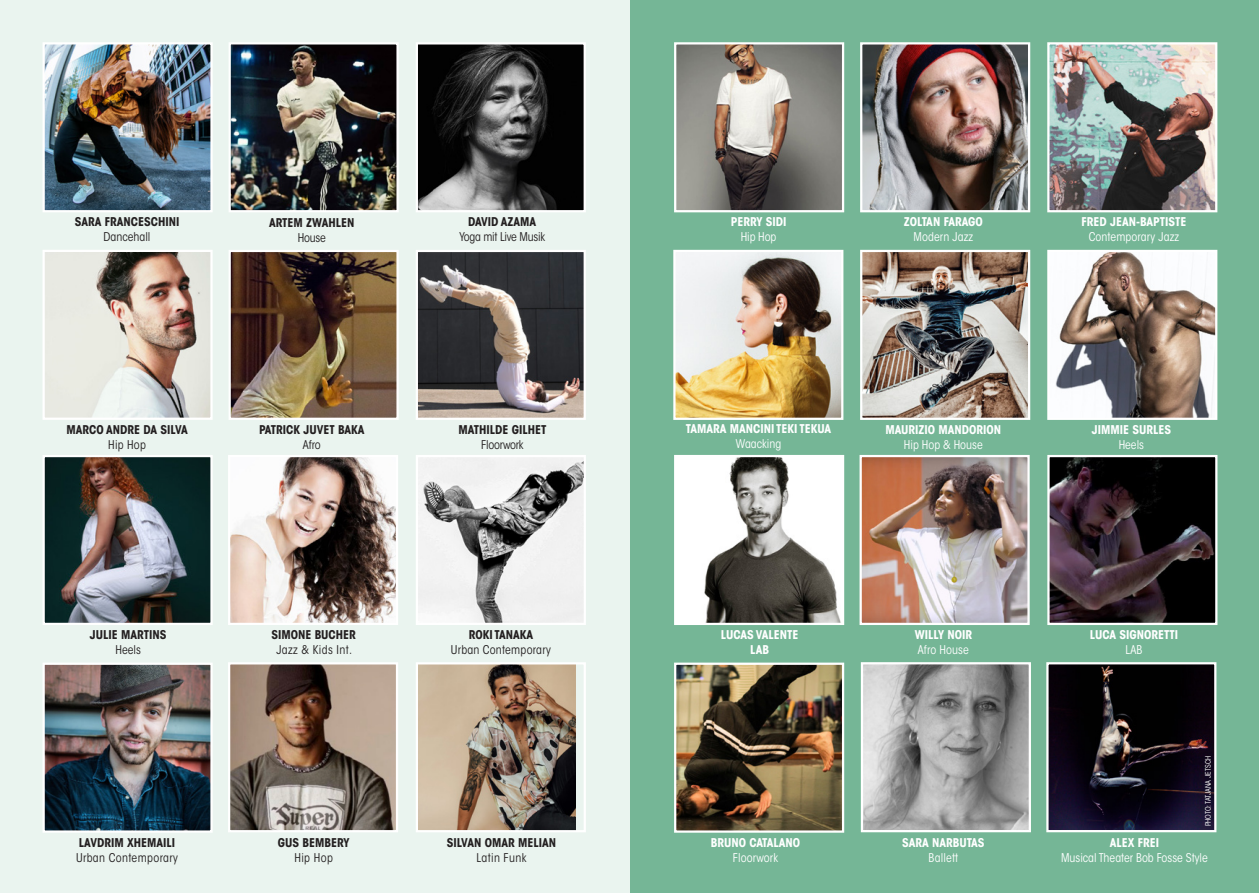
<style>
.page{position:relative;width:1259px;height:893px;background:#fff}
.page>*{position:absolute;margin:0;border:0;box-sizing:border-box;transform-origin:0 0}
.t1{font:700 condensed 12px/15px "ITC Avant Garde Std";color:#fff;text-align:center}
.t2{font:700 condensed 12px "ITC Avant Garde Std";color:#231f20}
.t3{font:condensed 12px "ITC Avant Garde Std";color:#fff}
.t4{font:condensed 12px "ITC Avant Garde Std";letter-spacing:.02em;color:#231f20}
.t5{font:condensed 12px "ITC Avant Garde Std";letter-spacing:-.02em;color:#231f20}
.t6{font:condensed 12px "ITC Avant Garde Std";color:#231f20}
.t7{font:condensed 7.5px "ITC Avant Garde Std";letter-spacing:.01em;color:#fff}
</style>
<div class="page">
<div style="left:629px;top:0;width:630px;height:893px;background:#75b696"></div>
<div style="left:0;top:0;width:629px;height:893px;background:#eaf4ef"></div>
<img style="left:231px;top:458px;width:164px;height:164px">
<div style="left:228px;top:455px;width:170px;height:170px;border:2px solid #fff"></div>
<img style="left:862px;top:458px;width:164px;height:164px">
<div style="left:859px;top:455px;width:170px;height:170px;border:2px solid #fff"></div>
<img style="left:1049px;top:665px;width:164px;height:164px">
<div style="left:1046px;top:662px;width:170px;height:170px;border:2px solid #fff"></div>
<img style="left:231px;top:665px;width:164px;height:164px">
<div style="left:228px;top:662px;width:170px;height:170px;border:2px solid #fff"></div>
<img style="left:419px;top:665px;width:156px;height:164px">
<div style="left:416px;top:662px;width:170px;height:170px;border:2px solid #fff"></div>
<img style="left:419px;top:461px;width:164px;height:161px">
<div style="left:416px;top:455px;width:170px;height:170px;border:2px solid #fff"></div>
<img style="left:1050px;top:458px;width:164px;height:164px">
<div style="left:1047px;top:455px;width:170px;height:170px;border:2px solid #fff"></div>
<img style="left:46px;top:458px;width:164px;height:164px">
<div style="left:43px;top:455px;width:170px;height:170px;border:2px solid #fff"></div>
<img style="left:677px;top:458px;width:164px;height:164px">
<div style="left:674px;top:455px;width:170px;height:170px;border:2px solid #fff"></div>
<img style="left:864px;top:665px;width:164px;height:164px">
<div style="left:861px;top:662px;width:170px;height:170px;border:2px solid #fff"></div>
<img style="left:46px;top:45px;width:164px;height:164px">
<div style="left:43px;top:42px;width:170px;height:170px;border:2px solid #fff"></div>
<img style="left:677px;top:45px;width:164px;height:164px">
<div style="left:674px;top:42px;width:170px;height:170px;border:2px solid #fff"></div>
<img style="left:46px;top:666px;width:164px;height:164px">
<div style="left:43px;top:663px;width:170px;height:170px;border:2px solid #fff"></div>
<img style="left:677px;top:666px;width:164px;height:164px">
<div style="left:674px;top:663px;width:170px;height:170px;border:2px solid #fff"></div>
<img style="left:232px;top:253px;width:164px;height:164px">
<div style="left:229px;top:250px;width:170px;height:170px;border:2px solid #fff"></div>
<img style="left:232px;top:45px;width:164px;height:164px">
<div style="left:229px;top:42px;width:170px;height:170px;border:2px solid #fff"></div>
<img style="left:863px;top:253px;width:164px;height:164px">
<div style="left:860px;top:250px;width:170px;height:170px;border:2px solid #fff"></div>
<img style="left:676px;top:253px;width:164px;height:164px">
<div style="left:673px;top:250px;width:170px;height:170px;border:2px solid #fff"></div>
<img style="left:863px;top:45px;width:164px;height:164px">
<div style="left:860px;top:42px;width:170px;height:170px;border:2px solid #fff"></div>
<img style="left:419px;top:253px;width:164px;height:164px">
<div style="left:416px;top:250px;width:170px;height:170px;border:2px solid #fff"></div>
<img style="left:419px;top:45px;width:164px;height:164px">
<div style="left:416px;top:42px;width:170px;height:170px;border:2px solid #fff"></div>
<img style="left:1050px;top:253px;width:164px;height:164px">
<div style="left:1047px;top:250px;width:170px;height:170px;border:2px solid #fff"></div>
<img style="left:1050px;top:45px;width:164px;height:164px">
<div style="left:1047px;top:42px;width:170px;height:170px;border:2px solid #fff"></div>
<img style="left:45px;top:253px;width:165px;height:164px">
<div style="left:42px;top:250px;width:171px;height:170px;border:2px solid #fff"></div>
<p class="t2" style="left:75px;top:214px;width:106px">SARA FRANCESCHINI</p>
<p class="t6" style="left:104px;top:229px;width:48px">Dancehall</p>
<p class="t2" style="left:269px;top:215px;width:87px">ARTEM ZWAHLEN</p>
<p class="t4" style="left:298px;top:230px;width:30px">House</p>
<p class="t2" style="left:468px;top:214px;width:70px">DAVID AZAMA</p>
<p class="t5" style="left:459px;top:229px;width:87px">Yoga mit Live Musik</p>
<p class="t1" style="left:730px;top:214px;width:57px">PERRY SIDI</p>
<p class="t3" style="left:741px;top:229px;width:37px">Hip Hop</p>
<p class="t1" style="left:904px;top:214px;width:80px">ZOLTAN FARAGO</p>
<p class="t3" style="left:913px;top:229px;width:61px">Modern Jazz</p>
<p class="t1" style="left:1081px;top:214px;width:107px">FRED JEAN-BAPTISTE</p>
<p class="t3" style="left:1088px;top:229px;width:92px">Contemporary Jazz</p>
<p class="t2" style="left:66px;top:422px;width:123px">MARCO ANDRE DA SILVA</p>
<p class="t4" style="left:108px;top:438px;width:39px">Hip Hop</p>
<p class="t2" style="left:259px;top:422px;width:107px">PATRICK JUVET BAKA</p>
<p class="t4" style="left:303px;top:438px;width:19px">Afro</p>
<p class="t2" style="left:458px;top:422px;width:89px">MATHILDE GILHET</p>
<p class="t5" style="left:481px;top:438px;width:44px">Floorwork</p>
<p class="t1" style="left:686px;top:421px;width:147px">TAMARA MANCINI TEKI TEKUA</p>
<p class="t3" style="left:736px;top:437px;width:47px">Waacking</p>
<p class="t1" style="left:885px;top:422px;width:117px">MAURIZIO MANDORION</p>
<p class="t3" style="left:904px;top:438px;width:80px">Hip Hop &amp; House</p>
<p class="t1" style="left:1091px;top:422px;width:81px">JIMMIE SURLES</p>
<p class="t3" style="left:1118px;top:438px;width:27px">Heels</p>
<p class="t2" style="left:90px;top:627px;width:78px">JULIE MARTINS</p>
<p class="t4" style="left:115px;top:643px;width:27px">Heels</p>
<p class="t2" style="left:271px;top:627px;width:86px">SIMONE BUCHER</p>
<p class="t4" style="left:276px;top:643px;width:77px">Jazz &amp; Kids Int.</p>
<p class="t2" style="left:469px;top:627px;width:66px">ROKI TANAKA</p>
<p class="t4" style="left:451px;top:643px;width:101px">Urban Contemporary</p>
<p class="t1" style="left:721px;top:627px;width:79px">LUCAS VALENTE<br>LAB</p>
<p class="t1" style="left:914px;top:627px;width:59px">WILLY NOIR</p>
<p class="t3" style="left:918px;top:643px;width:53px">Afro House</p>
<p class="t1" style="left:1090px;top:627px;width:90px">LUCA SIGNORETTI</p>
<p class="t3" style="left:1125px;top:643px;width:18px">LAB</p>
<p class="t7" style="left:1203px;top:826px;width:72px;rotate:-90deg">PHOTO: TATJANA JETSCH</p>
<p class="t2" style="left:79px;top:834px;width:98px">LAVDRIM XHEMAILI</p>
<p class="t4" style="left:76px;top:850px;width:103px">Urban Contemporary</p>
<p class="t2" style="left:278px;top:834px;width:73px">GUS BEMBERY</p>
<p class="t4" style="left:294px;top:850px;width:40px">Hip Hop</p>
<p class="t2" style="left:447px;top:834px;width:111px">SILVAN OMAR MELIAN</p>
<p class="t4" style="left:476px;top:850px;width:52px">Latin Funk</p>
<p class="t1" style="left:711px;top:835px;width:91px">BRUNO CATALANO</p>
<p class="t3" style="left:733px;top:850px;width:47px">Floorwork</p>
<p class="t1" style="left:902px;top:835px;width:84px">SARA NARBUTAS</p>
<p class="t3" style="left:928px;top:850px;width:31px">Ballett</p>
<p class="t1" style="left:1109px;top:835px;width:51px">ALEX FREI</p>
<p class="t3" style="left:1061px;top:850px;width:148px">Musical Theater Bob Fosse Style</p>
</div>
